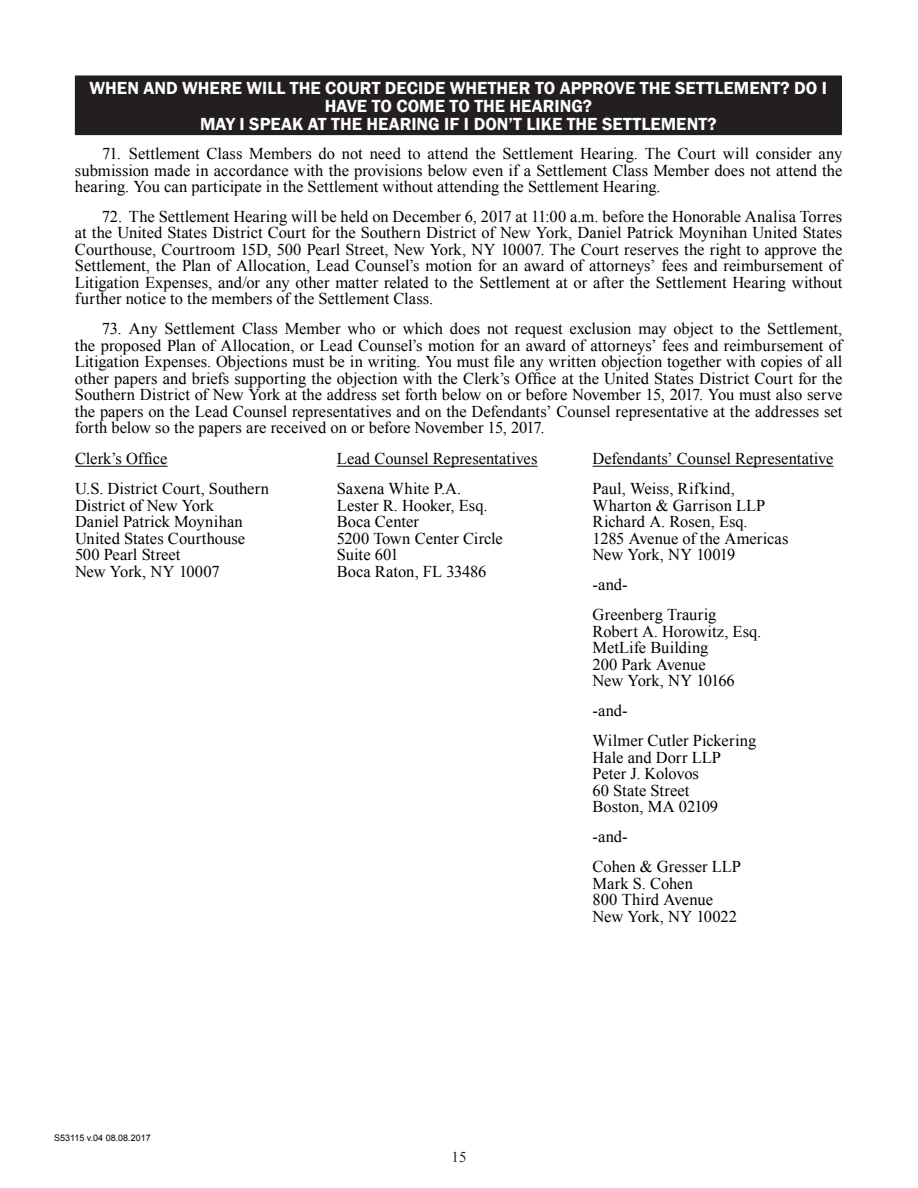
<style>
.page{position:relative;width:918px;height:1188px;background:#fff}
.page>*{position:absolute;margin:0;border:0;box-sizing:border-box;transform-origin:0 0}
.t1{font:600 18px/18px "Franklin Gothic";color:#fff;text-align:center}
.t2{font:16.5px/16.5px "Times New Roman";color:#000}
.t3{font:15px "Times New Roman";color:#231f20}
.t4{font:9px "Arial";color:#000}
</style>
<div class="page">
<div style="left:75px;top:76px;width:766px;height:59px;background:#231f20"></div>
<hr style="left:841px;top:76px;width:1px;height:58px;background:#231f20">
<hr style="left:75px;top:134px;width:767px;height:1px;background:#231f20">
<hr style="left:75px;top:466px;width:93px;height:1px;background:#000">
<hr style="left:337px;top:466px;width:201px;height:1px;background:#000">
<hr style="left:593px;top:466px;width:241px;height:1px;background:#000">
<p class="t1" style="left:90px;top:79px;width:739px">WHEN AND WHERE WILL THE COURT DECIDE WHETHER TO APPROVE THE SETTLEMENT? DO I<br>HAVE TO COME TO THE HEARING?<br>MAY I SPEAK AT THE HEARING IF I DON’T LIKE THE SETTLEMENT?</p>
<p class="t2" style="left:75px;top:145px;width:769px;text-align:justify;text-indent:27px">71. Settlement Class Members do not need to attend the Settlement Hearing. The Court will consider any submission made in accordance with the provisions below even if a Settlement Class Member does not attend the hearing. You can participate in the Settlement without attending the Settlement Hearing.</p>
<p class="t2" style="left:75px;top:208px;width:769px;text-align:justify;text-indent:27px">72. The Settlement Hearing will be held on December 6, 2017 at 11:00 a.m. before the Honorable Analisa Torres at the United States District Court for the Southern District of New York, Daniel Patrick Moynihan United States Courthouse, Courtroom 15D, 500 Pearl Street, New York, NY 10007. The Court reserves the right to approve the Settlement, the Plan of Allocation, Lead Counsel’s motion for an award of attorneys’ fees and reimbursement of Litigation Expenses, and/or any other matter related to the Settlement at or after the Settlement Hearing without further notice to the members of the Settlement Class.</p>
<p class="t2" style="left:75px;top:320px;width:769px;text-align:justify;text-indent:27px">73. Any Settlement Class Member who or which does not request exclusion may object to the Settlement, the proposed Plan of Allocation, or Lead Counsel’s motion for an award of attorneys’ fees and reimbursement of Litigation Expenses. Objections must be in writing. You must file any written objection together with copies of all other papers and briefs supporting the objection with the Clerk’s Office at the United States District Court for the Southern District of New York at the address set forth below on or before November 15, 2017. You must also serve the papers on the Lead Counsel representatives and on the Defendants’ Counsel representative at the addresses set forth below so the papers are received on or before November 15, 2017.</p>
<p class="t2" style="left:75px;top:444px;width:196px;line-height:30px">Clerk’s Office<br>U.S. District Court, Southern</p>
<p class="t2" style="left:75px;top:497px;width:172px">District of New York<br>Daniel Patrick Moynihan<br>United States Courthouse<br>500 Pearl Street<br>New York, NY 10007</p>
<p class="t2" style="left:337px;top:444px;width:202px;line-height:30px">Lead Counsel Representatives<br>Saxena White P.A.</p>
<p class="t2" style="left:337px;top:497px;width:168px">Lester R. Hooker, Esq.<br>Boca Center<br>5200 Town Center Circle<br>Suite 601<br>Boca Raton, FL 33486</p>
<p class="t2" style="left:593px;top:444px;width:242px;line-height:30px">Defendants’ Counsel Representative<br>Paul, Weiss, Rifkind,</p>
<p class="t2" style="left:593px;top:497px;width:197px">Wharton &amp; Garrison LLP<br>Richard A. Rosen, Esq.<br>1285 Avenue of the Americas<br>New York, NY 10019</p>
<p class="t2" style="left:593px;top:570px;width:125px;line-height:30px">-and-<br>Greenberg Traurig</p>
<p class="t2" style="left:593px;top:623px;width:170px">Robert A. Horowitz, Esq.<br>MetLife Building<br>200 Park Avenue<br>New York, NY 10166</p>
<p class="t2" style="left:593px;top:696px;width:165px;line-height:30px">-and-<br>Wilmer Cutler Pickering</p>
<p class="t2" style="left:593px;top:749px;width:130px">Hale and Dorr LLP<br>Peter J. Kolovos<br>60 State Street<br>Boston, MA 02109</p>
<p class="t2" style="left:593px;top:822px;width:150px;line-height:30px">-and-<br>Cohen &amp; Gresser LLP</p>
<p class="t2" style="left:593px;top:875px;width:146px">Mark S. Cohen<br>800 Third Avenue<br>New York, NY 10022</p>
<p class="t4" style="left:54px;top:1131px;width:98px">S53115 v.04 08.08.2017</p>
<p class="t3" style="left:452px;top:1147px;width:16px">15</p>
</div>
